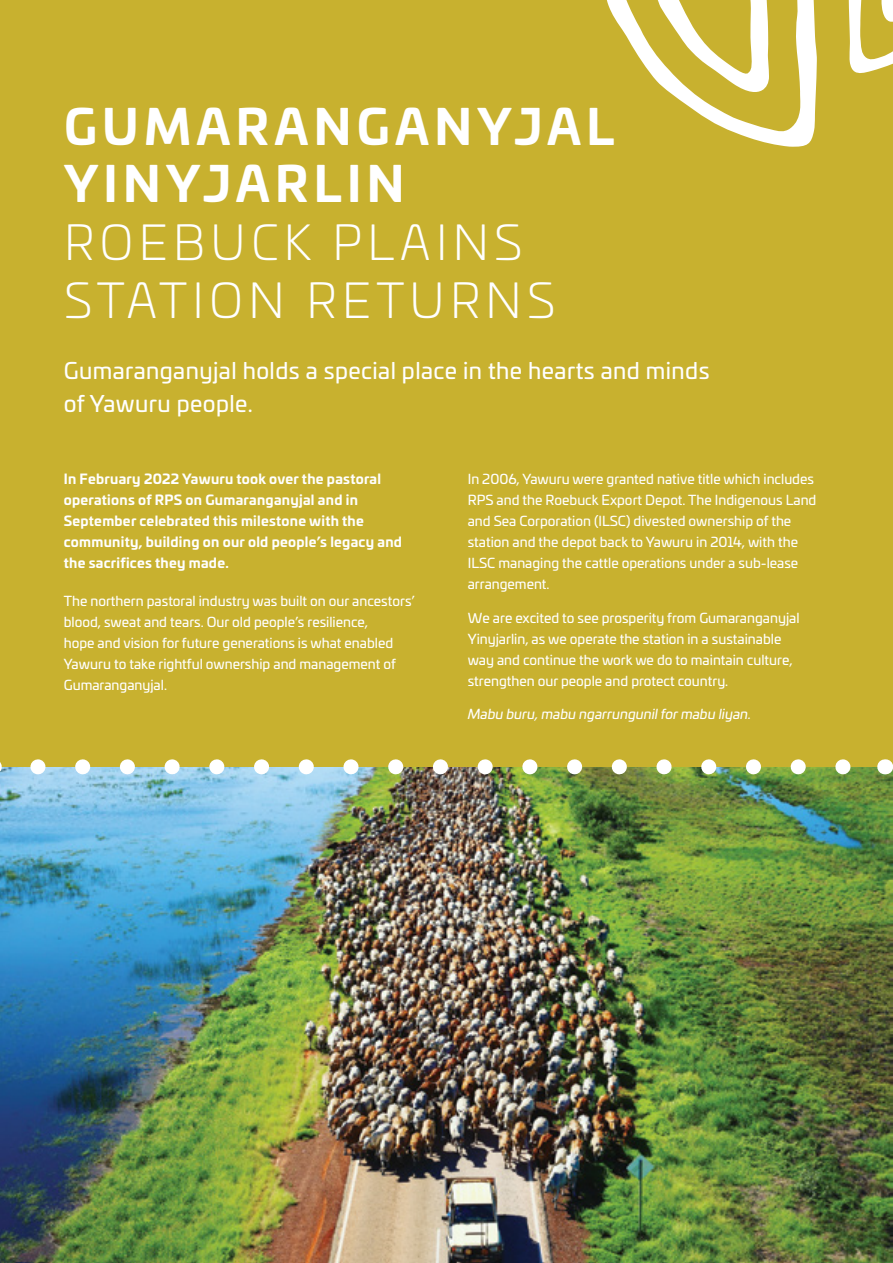
<style>
.page{position:relative;width:893px;height:1263px;background:#fff}
.page>*{position:absolute;margin:0;border:0;box-sizing:border-box;transform-origin:0 0}
.t1{font:300 48px/57.6px "Univia Pro";letter-spacing:.11em;color:#fff}
.t2{font:700 48px/57.6px "Univia Pro";letter-spacing:.11em;color:#fff}
.t3{font:22.5px/33px "Univia Pro";letter-spacing:.02em;color:#fff}
.t4{font:13.5px/21px "Univia Pro";color:#fff}
.t5{font:700 13.5px/21px "Univia Pro";letter-spacing:.02em;color:#fff}
.t6{font:italic 13.5px "Univia Pro";color:#fff}
</style>
<div class="page">
<img style="left:0;top:767px;width:893px;height:496px">
<div style="left:0;top:0;width:893px;height:767px;background:#c8b12f"></div>
<svg style="left:849px;top:0;width:44px;height:73px"></svg>
<svg style="left:607px;top:0;width:210px;height:147px"></svg>
<img style="left:38px;top:759px;width:824px;height:15px">
<svg style="left:0;top:762px;width:1px;height:12px"></svg>
<svg style="left:885px;top:759px;width:1px;height:15px"></svg>
<h1 class="t2" style="left:64px;top:94px;width:552px">GUMARANGANYJAL<br>YINYJARLIN</h1>
<h1 class="t1" style="left:64px;top:211px;width:493px">ROEBUCK PLAINS<br>STATION RETURNS</h1>
<h2 class="t3" style="left:64px;top:353px;width:647px">Gumaranganyjal holds a special place in the hearts and minds of Yawuru people.</h2>
<p class="t5" style="left:64px;top:467px;width:340px">In February 2022 Yawuru took over the pastoral operations of RPS on Gumaranganyjal and in September celebrated this milestone with the community, building on our old people’s legacy and the sacrifices they made.</p>
<p class="t4" style="left:64px;top:590px;width:353px">The northern pastoral industry was built on our ancestors’ blood, sweat and tears. Our old people’s resilience,<br>hope and vision for future generations is what enabled Yawuru to take rightful ownership and management of Gumaranganyjal.</p>
<p class="t4" style="left:468px;top:468px;width:350px">In 2006, Yawuru were granted native title which includes RPS and the Roebuck Export Depot. The Indigenous Land and Sea Corporation (ILSC) divested ownership of the station and the depot back to Yawuru in 2014, with the ILSC managing the cattle operations under a sub-lease arrangement.</p>
<p class="t4" style="left:468px;top:606px;width:333px">We are excited to see prosperity from Gumaranganyjal Yinyjarlin, as we operate the station in a sustainable way and continue the work we do to maintain culture, strengthen our people and protect country.</p>
<p class="t6" style="left:468px;top:704px;width:285px">Mabu buru, mabu ngarrungunil for mabu liyan.</p>
</div>
